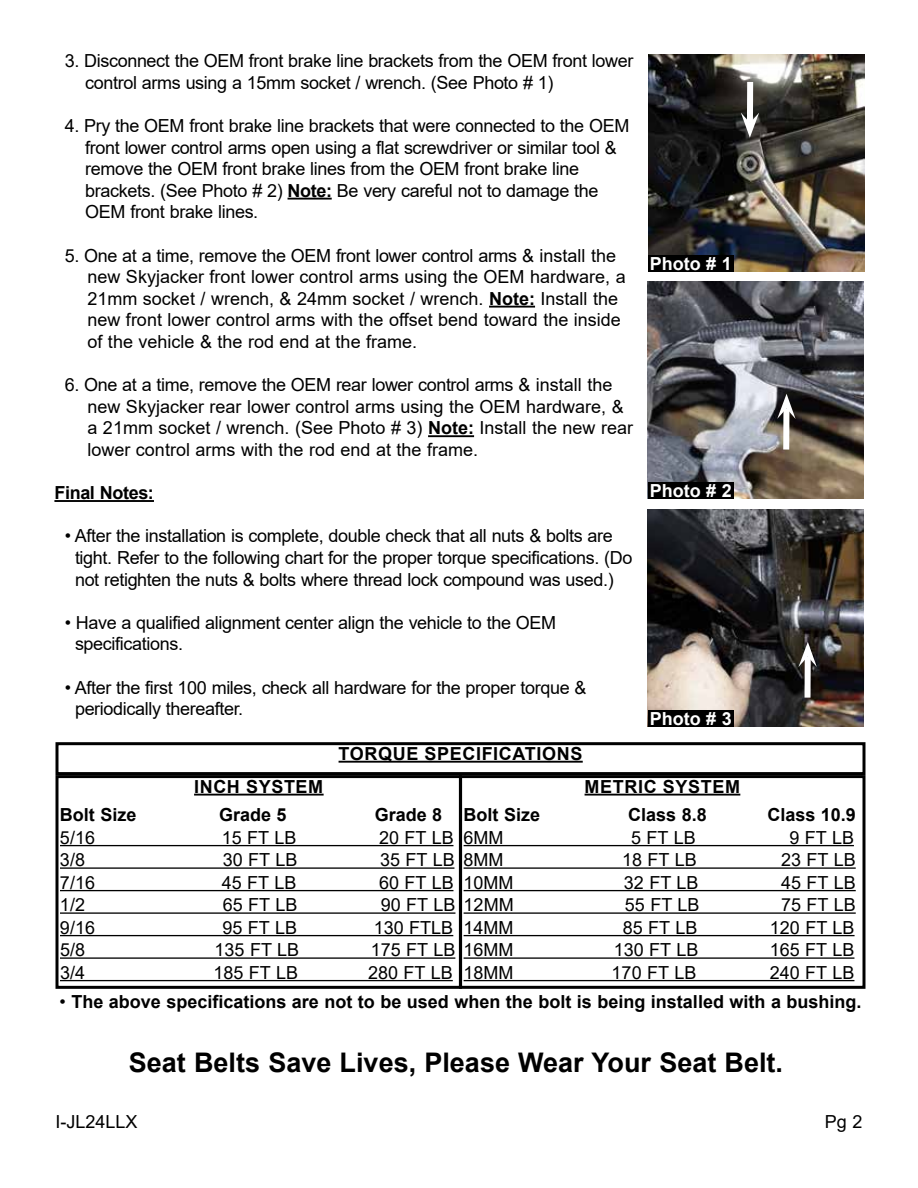
<style>
.page{position:relative;width:918px;height:1188px;background:#fff}
.page>*{position:absolute;margin:0;border:0;box-sizing:border-box;transform-origin:0 0}
.t1{font:700 27px "Arial";color:#000}
.t2{font:18px/21.6px "Arial";letter-spacing:-.02em;color:#000}
.t3{font:18px/21.6px "Arial";color:#000}
.t4{font:700 18px "Arial";color:#000}
.t5{font:700 18px "Arial";letter-spacing:.035em;color:#000}
.t6{font:700 18px "Arial";color:#fff}
.t7{font:700 18px "Arial";letter-spacing:-.02em;color:#000}
.s1{font-weight:700}
.s2{font-weight:400}
</style>
<div class="page">
<hr style="left:288px;top:198px;width:44px;height:2px;background:#000">
<hr style="left:489px;top:306px;width:46px;height:2px;background:#000">
<hr style="left:428px;top:435px;width:46px;height:2px;background:#000">
<hr style="left:54px;top:500px;width:100px;height:2px;background:#000">
<img style="left:648px;top:54px;width:216px;height:217px">
<div style="left:648px;top:255px;width:85px;height:16px;background:#000"></div>
<div style="left:747px;top:82px;width:6px;height:41px;background:#fff"></div>
<svg style="left:741px;top:113px;width:18px;height:25px"></svg>
<img style="left:648px;top:509px;width:216px;height:217px">
<div style="left:648px;top:710px;width:85px;height:16px;background:#000"></div>
<div style="left:805px;top:657px;width:6px;height:41px;background:#fff"></div>
<svg style="left:799px;top:642px;width:18px;height:25px"></svg>
<img style="left:648px;top:282px;width:216px;height:217px">
<div style="left:648px;top:483px;width:85px;height:16px;background:#000"></div>
<div style="left:783px;top:409px;width:6px;height:41px;background:#fff"></div>
<svg style="left:777px;top:394px;width:19px;height:25px"></svg>
<hr style="left:339px;top:761px;width:244px;height:2px;background:#000">
<div style="left:56px;top:742px;width:810px;height:33px;border:3px solid #000"></div>
<hr style="left:194px;top:794px;width:130px;height:2px;background:#000">
<hr style="left:60px;top:845px;width:393px;height:1px;background:#000">
<hr style="left:60px;top:867px;width:394px;height:2px;background:#000">
<hr style="left:60px;top:890px;width:393px;height:1px;background:#000">
<hr style="left:60px;top:912px;width:395px;height:2px;background:#000">
<hr style="left:60px;top:935px;width:393px;height:1px;background:#000">
<hr style="left:60px;top:957px;width:395px;height:2px;background:#000">
<hr style="left:60px;top:980px;width:393px;height:1px;background:#000">
<div style="left:56px;top:775px;width:406px;height:214px;border:3px solid #000"></div>
<hr style="left:585px;top:794px;width:155px;height:2px;background:#000">
<hr style="left:464px;top:845px;width:390px;height:1px;background:#000">
<hr style="left:464px;top:867px;width:392px;height:2px;background:#000">
<hr style="left:464px;top:890px;width:392px;height:1px;background:#000">
<hr style="left:464px;top:912px;width:392px;height:2px;background:#000">
<hr style="left:464px;top:935px;width:391px;height:1px;background:#000">
<hr style="left:464px;top:957px;width:390px;height:2px;background:#000">
<hr style="left:464px;top:980px;width:390px;height:1px;background:#000">
<div style="left:459px;top:775px;width:407px;height:214px;border:3px solid #000"></div>
<p class="t2" style="left:85px;top:50px;width:550px;text-indent:-21px">3. Disconnect the OEM front brake line brackets from the OEM front lower control arms using a 15mm socket / wrench. (See Photo # 1)</p>
<p class="t2" style="left:85px;top:115px;width:546px;text-indent:-21px">4. Pry the OEM front brake line brackets that were connected to the OEM front lower control arms open using a flat screwdriver or similar tool &amp; remove the OEM front brake lines from the OEM front brake line brackets. (See Photo # 2) <span class="s1">Note:</span> Be very careful not to damage the OEM front brake lines.</p>
<p class="t3" style="left:87px;top:244px;width:540px;text-indent:-23px">5. One at a time, remove the OEM front lower control arms &amp; install the new Skyjacker front lower control arms using the OEM hardware, a 21mm socket / wrench, &amp; 24mm socket / wrench. <span class="s1">Note:</span> Install the new front lower control arms with the offset bend toward the inside of the vehicle &amp; the rod end at the frame.</p>
<p class="t3" style="left:87px;top:374px;width:547px;text-indent:-23px">6. One at a time, remove the OEM rear lower control arms &amp; install the new Skyjacker rear lower control arms using the OEM hardware, &amp; a 21mm socket / wrench. (See Photo # 3) <span class="s1">Note:</span> Install the new rear lower control arms with the rod end at the frame.</p>
<p class="t7" style="left:54px;top:480px;width:101px">Final Notes:</p>
<p class="t2" style="left:75px;top:525px;width:559px;text-indent:-10px">• After the installation is complete, double check that all nuts &amp; bolts are tight. Refer to the following chart for the proper torque specifications. (Do not retighten the nuts &amp; bolts where thread lock compound was used.)</p>
<p class="t2" style="left:75px;top:611px;width:483px;text-indent:-10px">• Have a qualified alignment center align the vehicle to the OEM specifications.</p>
<p class="t2" style="left:75px;top:676px;width:513px;text-indent:-10px">• After the first 100 miles, check all hardware for the proper torque &amp; periodically thereafter.</p>
<p class="t5" style="left:339px;top:741px;width:245px">TORQUE SPECIFICATIONS</p>
<p class="t6" style="left:650px;top:251px;width:84px">Photo # 1</p>
<p class="t6" style="left:650px;top:478px;width:84px">Photo # 2</p>
<p class="t6" style="left:650px;top:706px;width:84px">Photo # 3</p>
<p class="t5" style="left:194px;top:774px;width:131px">INCH SYSTEM</p>
<p class="t5" style="left:585px;top:774px;width:157px">METRIC SYSTEM</p>
<p class="t4" style="left:464px;top:802px;width:78px">Bolt Size</p>
<p class="t4" style="left:628px;top:802px;width:80px">Class 8.8</p>
<p class="t4" style="left:767px;top:802px;width:90px">Class 10.9</p>
<p class="t2" style="left:464px;top:826px;width:41px">6MM</p>
<p class="t2" style="left:631px;top:826px;width:66px">5 FT LB</p>
<p class="t2" style="left:789px;top:826px;width:66px">9 FT LB</p>
<p class="t2" style="left:464px;top:849px;width:41px">8MM</p>
<p class="t2" style="left:622px;top:849px;width:76px">18 FT LB</p>
<p class="t2" style="left:781px;top:849px;width:76px">23 FT LB</p>
<p class="t2" style="left:464px;top:871px;width:52px">10MM</p>
<p class="t2" style="left:624px;top:871px;width:76px">32 FT LB</p>
<p class="t2" style="left:781px;top:871px;width:76px">45 FT LB</p>
<p class="t2" style="left:464px;top:894px;width:52px">12MM</p>
<p class="t2" style="left:625px;top:894px;width:76px">55 FT LB</p>
<p class="t2" style="left:781px;top:894px;width:76px">75 FT LB</p>
<p class="t2" style="left:464px;top:916px;width:52px">14MM</p>
<p class="t2" style="left:623px;top:916px;width:76px">85 FT LB</p>
<p class="t2" style="left:770px;top:916px;width:86px">120 FT LB</p>
<p class="t2" style="left:464px;top:939px;width:52px">16MM</p>
<p class="t2" style="left:614px;top:939px;width:86px">130 FT LB</p>
<p class="t2" style="left:770px;top:939px;width:86px">165 FT LB</p>
<p class="t2" style="left:464px;top:961px;width:52px">18MM</p>
<p class="t2" style="left:612px;top:961px;width:86px">170 FT LB</p>
<p class="t2" style="left:770px;top:961px;width:86px">240 FT LB</p>
<p class="t4" style="left:60px;top:989px;width:803px"><span class="s2">•</span> The above specifications are not to be used when the bolt is being installed with a bushing.</p>
<p class="t4" style="left:60px;top:802px;width:78px">Bolt Size</p>
<p class="t4" style="left:219px;top:802px;width:69px">Grade 5</p>
<p class="t4" style="left:375px;top:802px;width:69px">Grade 8</p>
<p class="t2" style="left:60px;top:826px;width:37px">5/16</p>
<p class="t2" style="left:222px;top:826px;width:76px">15 FT LB</p>
<p class="t2" style="left:379px;top:826px;width:76px">20 FT LB</p>
<p class="t2" style="left:60px;top:849px;width:27px">3/8</p>
<p class="t2" style="left:223px;top:849px;width:76px">30 FT LB</p>
<p class="t2" style="left:380px;top:849px;width:76px">35 FT LB</p>
<p class="t2" style="left:60px;top:871px;width:37px">7/16</p>
<p class="t2" style="left:222px;top:871px;width:76px">45 FT LB</p>
<p class="t2" style="left:379px;top:871px;width:76px">60 FT LB</p>
<p class="t2" style="left:60px;top:894px;width:27px">1/2</p>
<p class="t2" style="left:223px;top:894px;width:76px">65 FT LB</p>
<p class="t2" style="left:381px;top:894px;width:76px">90 FT LB</p>
<p class="t2" style="left:60px;top:916px;width:37px">9/16</p>
<p class="t2" style="left:222px;top:916px;width:76px">95 FT LB</p>
<p class="t2" style="left:374px;top:916px;width:81px">130 FTLB</p>
<p class="t2" style="left:60px;top:939px;width:27px">5/8</p>
<p class="t2" style="left:214px;top:939px;width:86px">135 FT LB</p>
<p class="t2" style="left:371px;top:939px;width:86px">175 FT LB</p>
<p class="t2" style="left:60px;top:961px;width:27px">3/4</p>
<p class="t2" style="left:213px;top:961px;width:86px">185 FT LB</p>
<p class="t2" style="left:368px;top:961px;width:86px">280 FT LB</p>
<h1 class="t1" style="left:129px;top:1043px;width:656px">Seat Belts Save Lives, Please Wear Your Seat Belt.</h1>
<p class="t3" style="left:56px;top:1111px;width:84px">I-JL24LLX</p>
<p class="t2" style="left:825px;top:1111px;width:39px">Pg 2</p>
</div>
